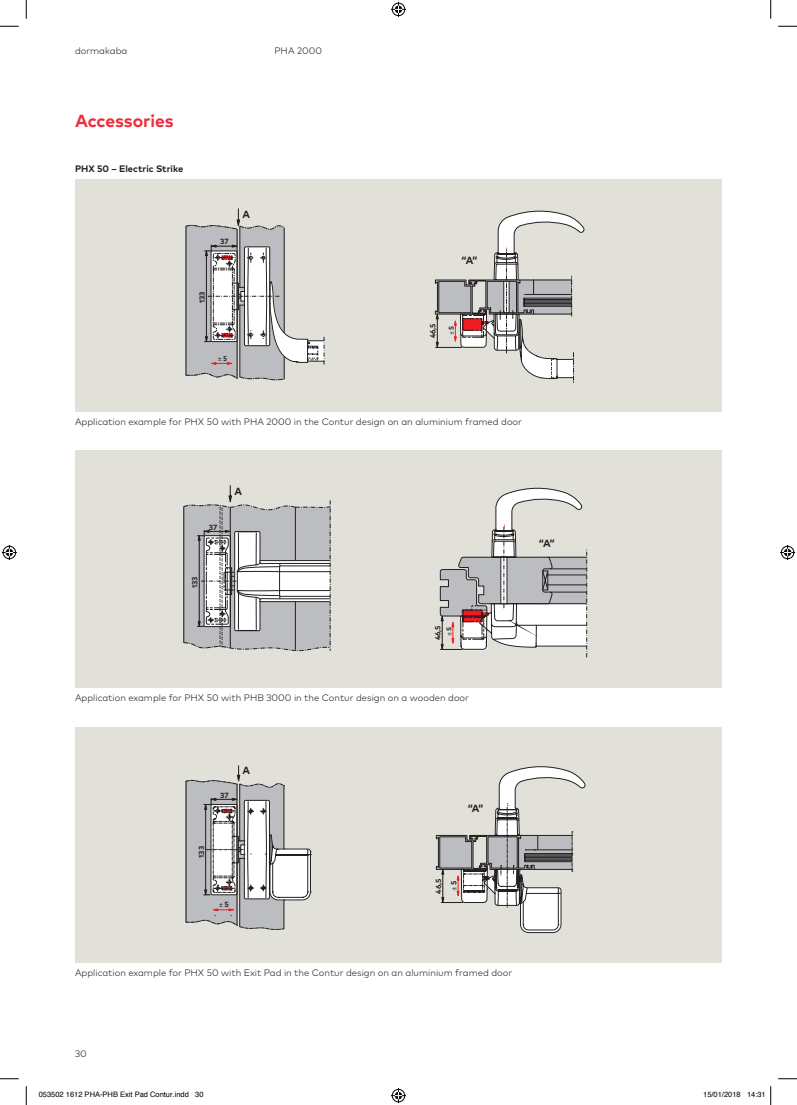
<style>
.page{position:relative;width:797px;height:1105px;background:#fff}
.page>*{position:absolute;margin:0;border:0;box-sizing:border-box;transform-origin:0 0}
.t1{font:700 17.5px "Mark Pro";letter-spacing:-.005em;color:#ee2c3b}
.t2{font:700 10.25px "Mark Pro";color:#231f20}
.t3{font:300 9.38px "Mark Pro";color:#231f20}
.t4{font:700 9.38px "Mark Pro";color:#231f20}
.t5{font:7.5px "Helvetica";color:#000}
.t6{font:700 7.5px "Mark Pro";color:#231f20}
.t7{font:7.5px "Mark Pro";color:#231f20}
.t8{font:6.88px "Mark Pro";color:#231f20}
.s1{font-weight:700}
</style>
<div class="page">
<div style="left:75px;top:179px;width:647px;height:232px;background:#e2e1d9"></div>
<svg style="left:185px;top:209px;width:140px;height:171px"></svg>
<svg style="left:434px;top:210px;width:151px;height:172px"></svg>
<div style="left:75px;top:450px;width:647px;height:237px;background:#e2e1d9"></div>
<svg style="left:183px;top:485px;width:404px;height:172px"></svg>
<div style="left:75px;top:727px;width:647px;height:235px;background:#e2e1d9"></div>
<svg style="left:186px;top:766px;width:399px;height:168px"></svg>
<svg style="left:0;top:25px;width:19px;height:2px"></svg>
<svg style="left:778px;top:25px;width:19px;height:2px"></svg>
<svg style="left:0;top:1078px;width:19px;height:1px"></svg>
<svg style="left:778px;top:1078px;width:19px;height:1px"></svg>
<svg style="left:25px;top:0;width:2px;height:19px"></svg>
<svg style="left:25px;top:1086px;width:2px;height:19px"></svg>
<svg style="left:770px;top:0;width:1px;height:19px"></svg>
<svg style="left:770px;top:1086px;width:1px;height:19px"></svg>
<svg style="left:391px;top:2px;width:15px;height:15px"></svg>
<svg style="left:391px;top:1088px;width:15px;height:15px"></svg>
<svg style="left:2px;top:545px;width:15px;height:15px"></svg>
<svg style="left:780px;top:545px;width:15px;height:15px"></svg>
<p class="t3" style="left:75px;top:44px;width:54px">dormakaba</p>
<p class="t3" style="left:274px;top:44px;width:49px">PHA 2000</p>
<h1 class="t1" style="left:75px;top:108px;width:100px">Accessories</h1>
<p class="t4" style="left:75px;top:162px;width:110px">PHX 50 – Electric Strike</p>
<p class="t6" style="left:220px;top:239px;width:10px">37</p>
<p class="t2" style="left:242px;top:211px;width:9px">A</p>
<p class="t6" style="left:199px;top:303px;width:13px;rotate:-90deg">133</p>
<p class="t8" style="left:218px;top:354px;width:11px">±<span class="s1">5</span></p>
<p class="t2" style="left:461px;top:256px;width:17px">“A”</p>
<p class="t6" style="left:430px;top:338px;width:17px;rotate:-90deg">46,5</p>
<p class="t8" style="left:447px;top:335px;width:11px;rotate:-90deg">±<span class="s1">5</span></p>
<p class="t3" style="left:75px;top:415px;width:448px">Application example for PHX 50 with PHA 2000 in the Contur design on an aluminium framed door</p>
<p class="t6" style="left:209px;top:524px;width:10px">37</p>
<p class="t2" style="left:234px;top:488px;width:9px">A</p>
<p class="t6" style="left:192px;top:588px;width:13px;rotate:-90deg">133</p>
<p class="t6" style="left:435px;top:640px;width:17px;rotate:-90deg">46,5</p>
<p class="t8" style="left:444px;top:636px;width:11px;rotate:-90deg">±<span class="s1">5</span></p>
<p class="t3" style="left:75px;top:690px;width:395px">Application example for PHX 50 with PHB 3000 in the Contur design on a wooden door</p>
<p class="t6" style="left:220px;top:792px;width:10px">37</p>
<p class="t2" style="left:243px;top:766px;width:9px">A</p>
<p class="t6" style="left:199px;top:858px;width:13px;rotate:-90deg">133</p>
<p class="t7" style="left:219px;top:900px;width:12px">±<span class="s1">5</span></p>
<p class="t2" style="left:467px;top:805px;width:17px">“A”</p>
<p class="t6" style="left:435px;top:894px;width:17px;rotate:-90deg">46,5</p>
<p class="t7" style="left:449px;top:890px;width:12px;rotate:-90deg">±<span class="s1">5</span></p>
<p class="t3" style="left:75px;top:966px;width:438px">Application example for PHX 50 with Exit Pad in the Contur design on an aluminium framed door</p>
<p class="t2" style="left:539px;top:539px;width:17px">“A”</p>
<p class="t3" style="left:75px;top:1046px;width:13px">30</p>
<p class="t5" style="left:39px;top:1089px;width:166px">053502 1612 PHA-PHB Exit Pad Contur.indd 30</p>
<p class="t5" style="left:703px;top:1089px;width:64px">15/01/2018 14:31</p>
</div>
